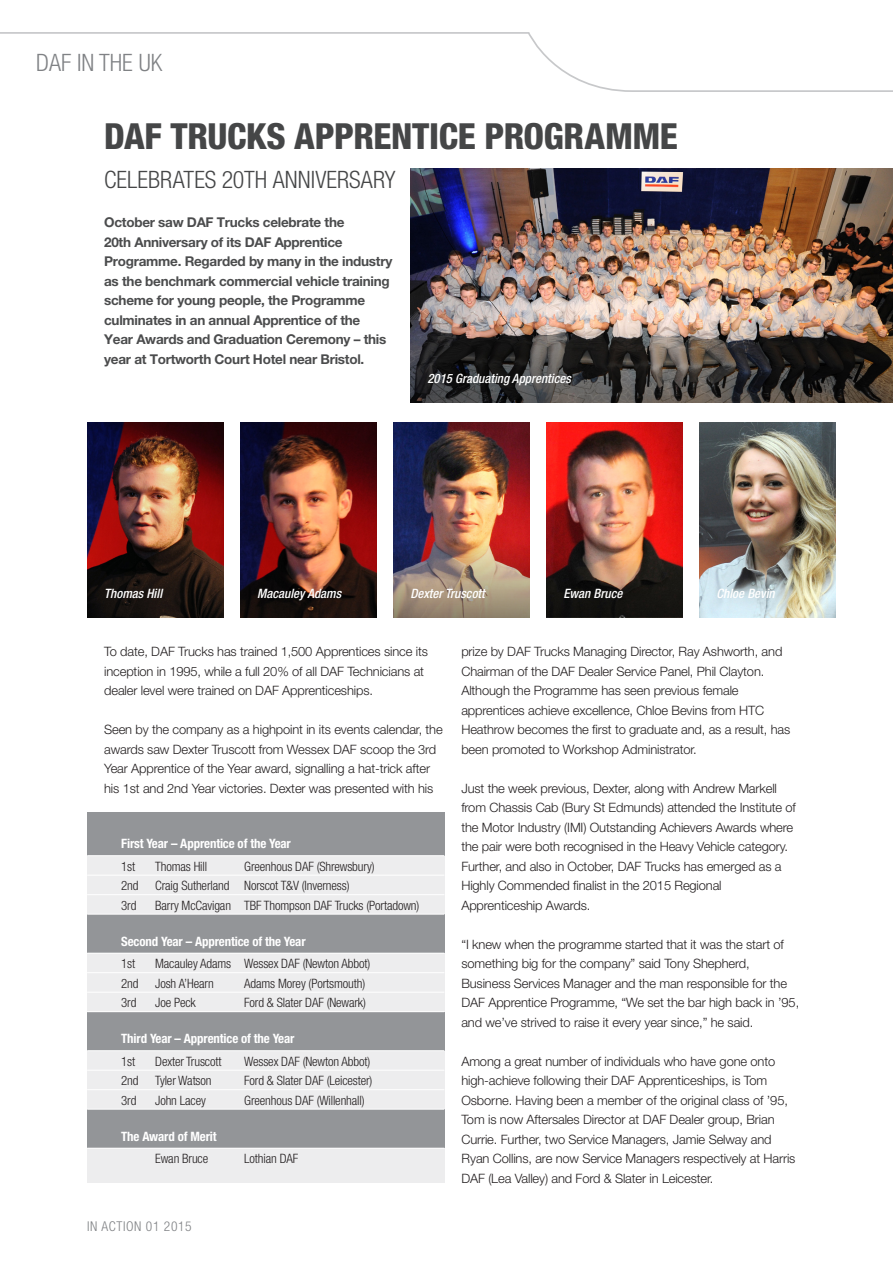
<style>
.page{position:relative;width:893px;height:1263px;background:#fff}
.page>*{position:absolute;margin:0;border:0;box-sizing:border-box;transform-origin:0 0}
.IA_05_platte_text_c8{font:800 condensed 36px "Helvetica Neue LT Pro";letter-spacing:-.01em;color:#454647}
.IA_05_platte_text_c8-2{font:300 condensed 24px "Helvetica Neue LT Pro";color:#454647}
.t1{font:300 condensed 24px "Helvetica Neue LT Pro";color:#808285}
.IA_05_platte_text_c8-3{font:700 13.5px/19.5px "Helvetica Neue LT Pro";letter-spacing:-.02em;color:#4b4c4d}
.t2{font:300 condensed 13.5px "Helvetica Neue LT Pro";letter-spacing:.045em;color:#808285}
.IA_05_platte_text_c8-4{font:300 12.9px/19.5px "Helvetica Neue LT Pro";letter-spacing:-.01em;color:#231f20}
.IA_05_platte_text_c8-5{font:300 condensed 12.9px "Helvetica Neue LT Pro";letter-spacing:-.01em;color:#231f20}
.IA_05_platte_text_c8-6{font:700 condensed 12.9px "Helvetica Neue LT Pro";letter-spacing:-.01em;color:#fff}
.IA_09_Bijschrift_c8{font:italic 500 condensed 12.9px "Helvetica Neue LT Pro";color:#fff}
</style>
<div class="page">
<img style="left:410px;top:169px;width:483px;height:156px">
<img style="left:639px;top:169px;width:57px;height:19px">
<img style="left:410px;top:325px;width:483px;height:78px">
<img style="left:641px;top:172px;width:42px;height:20px">
<div style="left:87px;top:822px;width:357px;height:361px;background:#ededee"></div>
<div style="left:87px;top:812px;width:357px;height:43px;background:#939598"></div>
<div style="left:87px;top:914px;width:357px;height:39px;background:#939598"></div>
<div style="left:87px;top:1012px;width:357px;height:39px;background:#939598"></div>
<div style="left:87px;top:1109px;width:357px;height:39px;background:#939598"></div>
<svg style="left:0;top:32px;width:893px;height:60px"></svg>
<img style="left:546px;top:422px;width:136px;height:137px">
<svg style="left:546px;top:559px;width:136px;height:58px;background:#362720"></svg>
<hr style="left:87px;top:855px;width:357px;height:1px;background:#fff">
<hr style="left:87px;top:875px;width:357px;height:1px;background:#fff">
<hr style="left:87px;top:894px;width:357px;height:1px;background:#fff">
<hr style="left:87px;top:914px;width:357px;height:1px;background:#fff">
<hr style="left:87px;top:953px;width:357px;height:1px;background:#fff">
<hr style="left:87px;top:972px;width:357px;height:1px;background:#fff">
<hr style="left:87px;top:992px;width:357px;height:1px;background:#fff">
<hr style="left:87px;top:1011px;width:357px;height:1px;background:#fff">
<hr style="left:87px;top:1050px;width:357px;height:1px;background:#fff">
<hr style="left:87px;top:1070px;width:357px;height:1px;background:#fff">
<hr style="left:87px;top:1089px;width:357px;height:1px;background:#fff">
<hr style="left:87px;top:1109px;width:357px;height:1px;background:#fff">
<hr style="left:87px;top:1148px;width:357px;height:1px;background:#fff">
<img style="left:699px;top:422px;width:137px;height:195px">
<img style="left:393px;top:422px;width:136px;height:117px">
<img style="left:393px;top:539px;width:136px;height:78px">
<img style="left:87px;top:422px;width:136px;height:195px">
<img style="left:240px;top:422px;width:136px;height:195px">
<p class="t1" style="left:36px;top:49px;width:128px">DAF IN THE UK</p>
<p class="IA_05_platte_text_c8" style="left:104px;top:114px;width:575px">DAF TRUCKS APPRENTICE PROGRAMME</p>
<p class="IA_05_platte_text_c8-2" style="left:104px;top:166px;width:293px">CELEBRATES 20TH ANNIVERSARY</p>
<p class="IA_05_platte_text_c8-3" style="left:104px;top:212px;width:290px">October saw DAF Trucks celebrate the<br>20th Anniversary of its DAF Apprentice Programme. Regarded by many in the industry as the benchmark commercial vehicle training scheme for young people, the Programme culminates in an annual Apprentice of the Year Awards and Graduation Ceremony – this year at Tortworth Court Hotel near Bristol.</p>
<p class="IA_09_Bijschrift_c8" style="left:427px;top:371px;width:145px">2015 Graduating Apprentices</p>
<p class="IA_09_Bijschrift_c8" style="left:104px;top:585px;width:60px">Thomas Hill</p>
<p class="IA_09_Bijschrift_c8" style="left:257px;top:585px;width:86px">Macauley Adams</p>
<p class="IA_09_Bijschrift_c8" style="left:410px;top:585px;width:76px">Dexter Truscott</p>
<p class="IA_09_Bijschrift_c8" style="left:716px;top:585px;width:60px">Chloe Bevin</p>
<p class="IA_09_Bijschrift_c8" style="left:563px;top:585px;width:61px">Ewan Bruce</p>
<p class="IA_05_platte_text_c8-4" style="left:104px;top:641px;width:325px">To date, DAF Trucks has trained 1,500 Apprentices since its inception in 1995, while a full 20% of all DAF Technicians at dealer level were trained on DAF Apprenticeships.</p>
<p class="IA_05_platte_text_c8-4" style="left:104px;top:719px;width:340px">Seen by the company as a highpoint in its events calendar, the awards saw Dexter Truscott from Wessex DAF scoop the 3rd Year Apprentice of the Year award, signalling a hat-trick after his 1st and 2nd Year victories. Dexter was presented with his</p>
<p class="IA_05_platte_text_c8-6" style="left:121px;top:836px;width:171px">First Year – Apprentice of the Year</p>
<p class="IA_05_platte_text_c8-5" style="left:121px;top:859px;width:16px">1st</p>
<p class="IA_05_platte_text_c8-5" style="left:155px;top:859px;width:53px">Thomas Hill</p>
<p class="IA_05_platte_text_c8-5" style="left:244px;top:859px;width:132px">Greenhous DAF (Shrewsbury)</p>
<p class="IA_05_platte_text_c8-5" style="left:121px;top:878px;width:19px">2nd</p>
<p class="IA_05_platte_text_c8-5" style="left:155px;top:878px;width:196px">Craig Sutherland Norscot T&amp;V (Inverness)</p>
<p class="IA_05_platte_text_c8-5" style="left:121px;top:898px;width:17px">3rd</p>
<p class="IA_05_platte_text_c8-5" style="left:155px;top:898px;width:266px">Barry McCavigan TBF Thompson DAF Trucks (Portadown)</p>
<p class="IA_05_platte_text_c8-6" style="left:121px;top:933px;width:186px">Second Year – Apprentice of the Year</p>
<p class="IA_05_platte_text_c8-5" style="left:121px;top:956px;width:16px">1st</p>
<p class="IA_05_platte_text_c8-5" style="left:155px;top:956px;width:217px">Macauley Adams Wessex DAF (Newton Abbot)</p>
<p class="IA_05_platte_text_c8-5" style="left:121px;top:976px;width:19px">2nd</p>
<p class="IA_05_platte_text_c8-5" style="left:155px;top:976px;width:60px">Josh A’Hearn</p>
<p class="IA_05_platte_text_c8-5" style="left:244px;top:976px;width:123px">Adams Morey (Portsmouth)</p>
<p class="IA_05_platte_text_c8-5" style="left:121px;top:995px;width:17px">3rd</p>
<p class="IA_05_platte_text_c8-5" style="left:155px;top:995px;width:42px">Joe Peck</p>
<p class="IA_05_platte_text_c8-5" style="left:244px;top:995px;width:123px">Ford &amp; Slater DAF (Newark)</p>
<p class="IA_05_platte_text_c8-6" style="left:121px;top:1031px;width:175px">Third Year – Apprentice of the Year</p>
<p class="IA_05_platte_text_c8-5" style="left:121px;top:1054px;width:16px">1st</p>
<p class="IA_05_platte_text_c8-5" style="left:155px;top:1054px;width:68px">Dexter Truscott</p>
<p class="IA_05_platte_text_c8-5" style="left:244px;top:1054px;width:128px">Wessex DAF (Newton Abbot)</p>
<p class="IA_05_platte_text_c8-5" style="left:121px;top:1073px;width:19px">2nd</p>
<p class="IA_05_platte_text_c8-5" style="left:155px;top:1073px;width:58px">Tyler Watson</p>
<p class="IA_05_platte_text_c8-5" style="left:244px;top:1073px;width:130px">Ford &amp; Slater DAF (Leicester)</p>
<p class="IA_05_platte_text_c8-5" style="left:121px;top:1093px;width:17px">3rd</p>
<p class="IA_05_platte_text_c8-5" style="left:155px;top:1093px;width:52px">John Lacey</p>
<p class="IA_05_platte_text_c8-5" style="left:244px;top:1093px;width:122px">Greenhous DAF (Willenhall)</p>
<p class="IA_05_platte_text_c8-6" style="left:121px;top:1128px;width:97px">The Award of Merit</p>
<p class="IA_05_platte_text_c8-5" style="left:155px;top:1151px;width:55px">Ewan Bruce</p>
<p class="IA_05_platte_text_c8-5" style="left:244px;top:1151px;width:56px">Lothian DAF</p>
<p class="t2" style="left:87px;top:1219px;width:106px">IN ACTION 01 2015</p>
<p class="IA_05_platte_text_c8-4" style="left:461px;top:641px;width:330px">prize by DAF Trucks Managing Director, Ray Ashworth, and Chairman of the DAF Dealer Service Panel, Phil Clayton.<br>Although the Programme has seen previous female apprentices achieve excellence, Chloe Bevins from HTC Heathrow becomes the first to graduate and, as a result, has been promoted to Workshop Administrator.</p>
<p class="IA_05_platte_text_c8-4" style="left:461px;top:778px;width:336px">Just the week previous, Dexter, along with Andrew Markell from Chassis Cab (Bury St Edmunds) attended the Institute of the Motor Industry (IMI) Outstanding Achievers Awards where the pair were both recognised in the Heavy Vehicle category.<br>Further, and also in October, DAF Trucks has emerged as a Highly Commended finalist in the 2015 Regional Apprenticeship Awards.</p>
<p class="IA_05_platte_text_c8-4" style="left:461px;top:934px;width:339px">“I knew when the programme started that it was the start of something big for the company” said Tony Shepherd, Business Services Manager and the man responsible for the DAF Apprentice Programme, “We set the bar high back in ’95, and we’ve strived to raise it every year since,” he said.</p>
<p class="IA_05_platte_text_c8-4" style="left:461px;top:1051px;width:336px">Among a great number of individuals who have gone onto high-achieve following their DAF Apprenticeships, is Tom Osborne. Having been a member of the original class of ’95, Tom is now Aftersales Director at DAF Dealer group, Brian Currie. Further, two Service Managers, Jamie Selway and Ryan Collins, are now Service Managers respectively at Harris DAF (Lea Valley) and Ford &amp; Slater in Leicester.</p>
</div>
